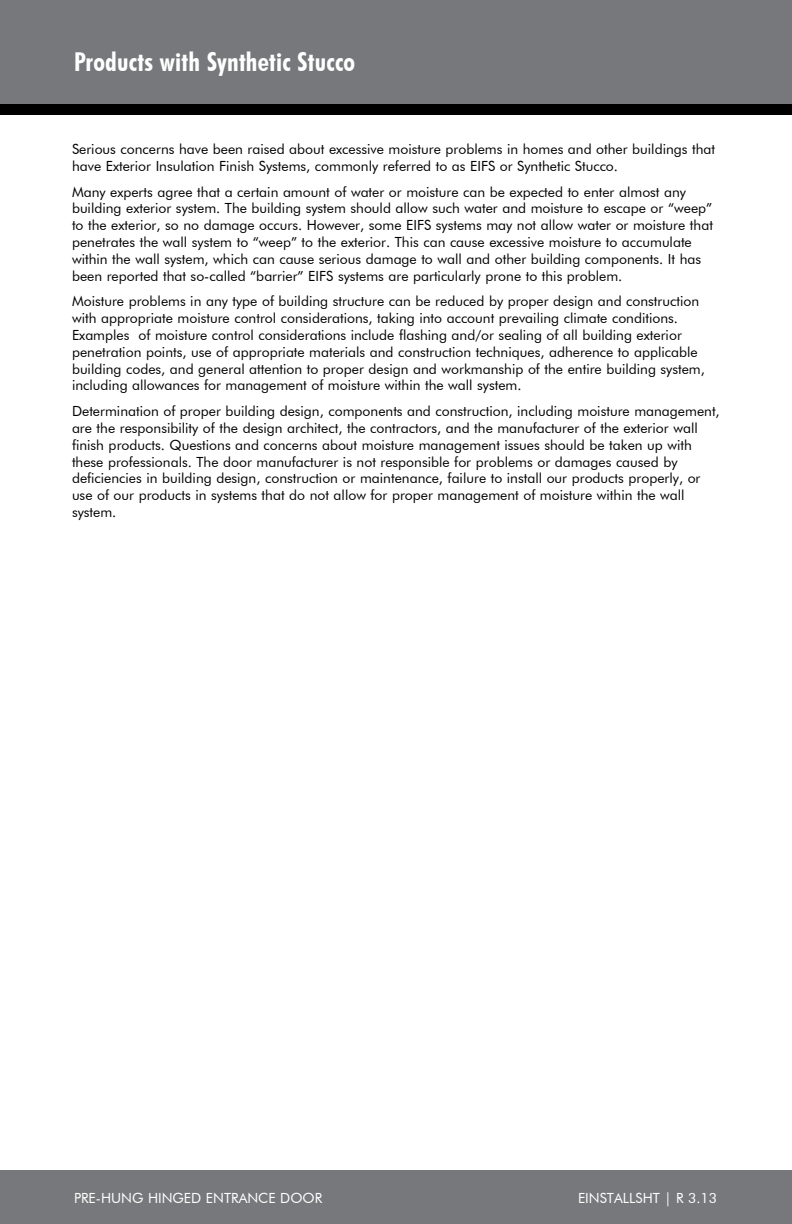
<style>
.page{position:relative;width:792px;height:1224px;background:#fff}
.page>*{position:absolute;margin:0;border:0;box-sizing:border-box;transform-origin:0 0}
.t1{font:700 condensed 26px "Futura BT";letter-spacing:.01em;color:#fff}
.t2{font:14px/16.8px "Futura BT";color:#000}
.t3{font:14px "Futura BT";color:#fff}
</style>
<div class="page">
<div style="left:0;top:0;width:792px;height:108px;background:#77787b"></div>
<div style="left:0;top:104px;width:792px;height:11px;background:#000"></div>
<div style="left:0;top:1170px;width:792px;height:54px;background:#77787b"></div>
<h1 class="t1" style="left:74px;top:46px;width:283px">Products with Synthetic Stucco</h1>
<p class="t2" style="left:72px;top:140px;width:645px">Serious concerns have been raised about excessive moisture problems in homes and other buildings that have Exterior Insulation Finish Systems, commonly referred to as EIFS or Synthetic Stucco.</p>
<p class="t2" style="left:72px;top:183px;width:642px">Many experts agree that a certain amount of water or moisture can be expected to enter almost any building exterior system. The building system should allow such water and moisture to escape or “weep” to the exterior, so no damage occurs. However, some EIFS systems may not allow water or moisture that penetrates the wall system to “weep” to the exterior. This can cause excessive moisture to accumulate within the wall system, which can cause serious damage to wall and other building components. It has been reported that so-called “barrier” EIFS systems are particularly prone to this problem.</p>
<p class="t2" style="left:72px;top:293px;width:634px">Moisture problems in any type of building structure can be reduced by proper design and construction with appropriate moisture control considerations, taking into account prevailing climate conditions.<br>Examples of moisture control considerations include flashing and/or sealing of all building exterior penetration points, use of appropriate materials and construction techniques, adherence to applicable building codes, and general attention to proper design and workmanship of the entire building system, including allowances for management of moisture within the wall system.</p>
<p class="t2" style="left:72px;top:403px;width:649px">Determination of proper building design, components and construction, including moisture management, are the responsibility of the design architect, the contractors, and the manufacturer of the exterior wall finish products. Questions and concerns about moisture management issues should be taken up with these professionals. The door manufacturer is not responsible for problems or damages caused by deficiencies in building design, construction or maintenance, failure to install our products properly, or use of our products in systems that do not allow for proper management of moisture within the wall system.</p>
<p class="t3" style="left:74px;top:1190px;width:250px">PRE-HUNG HINGED ENTRANCE DOOR</p>
<p class="t3" style="left:578px;top:1190px;width:141px">EINSTALLSHT | R 3.13</p>
</div>
